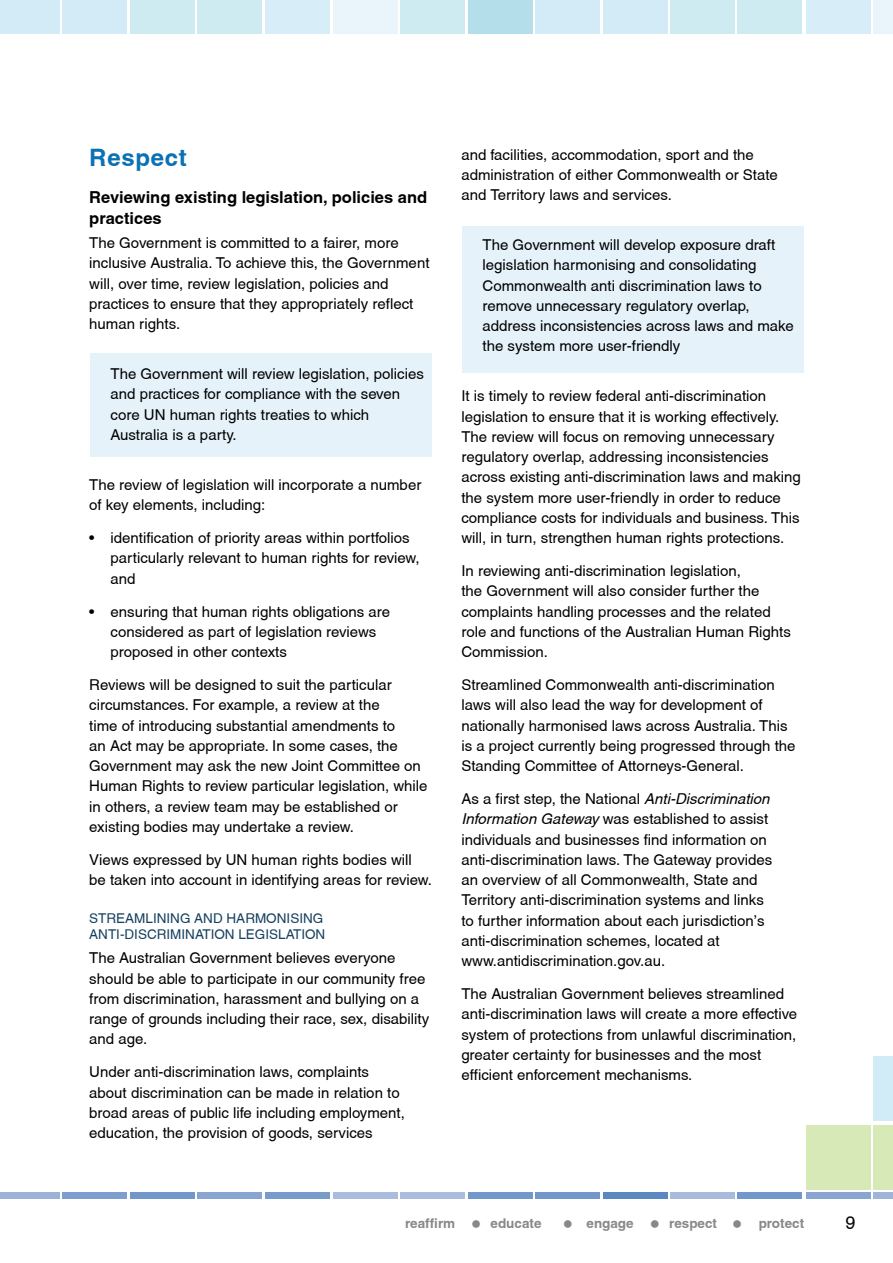
<style>
.page{position:relative;width:893px;height:1263px;background:#fff}
.page>*{position:absolute;margin:0;border:0;box-sizing:border-box;transform-origin:0 0}
.t1{font:700 24px "Helvetica";letter-spacing:.03em;color:#0c71b4}
.t2{font:18px "Helvetica";color:#000}
.t3{font:700 16.5px/20.2px "Helvetica";color:#000}
.t4{font:15px/20.2px "Helvetica";color:#000}
.t5{font:13.5px "Helvetica";color:#17415f}
.t6{font:700 13.5px "Helvetica";color:#87888a}
.s1{font-style:italic}
</style>
<div class="page">
<div style="left:806px;top:1192px;width:64px;height:7px;background:#89a5d2"></div>
<div style="left:873px;top:1192px;width:20px;height:7px;background:#9fb4d9"></div>
<div style="left:400px;top:1192px;width:65px;height:7px;background:#abbcde"></div>
<div style="left:468px;top:1192px;width:64px;height:7px;background:#7297ca"></div>
<div style="left:535px;top:1192px;width:65px;height:7px;background:#7297ca"></div>
<div style="left:603px;top:1192px;width:64px;height:7px;background:#5a89c2"></div>
<div style="left:670px;top:1192px;width:65px;height:7px;background:#a9bbdd"></div>
<div style="left:738px;top:1192px;width:64px;height:7px;background:#7297ca"></div>
<div style="left:265px;top:1192px;width:65px;height:7px;background:#799bcc"></div>
<div style="left:333px;top:1192px;width:65px;height:7px;background:#abbcde"></div>
<div style="left:0;top:1192px;width:60px;height:7px;background:#9db2d8"></div>
<div style="left:62px;top:1192px;width:65px;height:7px;background:#7e9ece"></div>
<div style="left:130px;top:1192px;width:65px;height:7px;background:#7297ca"></div>
<div style="left:197px;top:1192px;width:65px;height:7px;background:#89a5d2"></div>
<div style="left:806px;top:0;width:64px;height:34px;background:#d7edf8"></div>
<div style="left:873px;top:0;width:20px;height:34px;background:#eaf4fb"></div>
<div style="left:400px;top:0;width:65px;height:34px;background:#cdebf0"></div>
<div style="left:468px;top:0;width:64px;height:34px;background:#b3deea"></div>
<div style="left:535px;top:0;width:65px;height:34px;background:#d2ebf7"></div>
<div style="left:603px;top:0;width:64px;height:34px;background:#d2ebf7"></div>
<div style="left:670px;top:0;width:65px;height:34px;background:#cdebf0"></div>
<div style="left:738px;top:0;width:64px;height:34px;background:#cdebf0"></div>
<div style="left:265px;top:0;width:65px;height:34px;background:#d7edf8"></div>
<div style="left:333px;top:0;width:65px;height:34px;background:#eaf4fb"></div>
<div style="left:0;top:0;width:60px;height:34px;background:#d2ebf7"></div>
<div style="left:62px;top:0;width:65px;height:34px;background:#d2ebf7"></div>
<div style="left:130px;top:0;width:65px;height:34px;background:#cdebf0"></div>
<div style="left:197px;top:0;width:65px;height:34px;background:#cdebf0"></div>
<div style="left:806px;top:1125px;width:64px;height:64px;background:#d8e9b8"></div>
<div style="left:873px;top:1125px;width:20px;height:64px;background:#d8e9b8"></div>
<div style="left:873px;top:1056px;width:20px;height:65px;background:#d1ebf7"></div>
<div style="left:462px;top:226px;width:341px;height:146px;background:#e5f2fa"></div>
<div style="left:90px;top:353px;width:342px;height:103px;background:#e5f2fa"></div>
<h1 class="t1" style="left:89px;top:143px;width:99px">Respect</h1>
<p class="t3" style="left:89px;top:187px;width:339px">Reviewing existing legislation, policies and practices</p>
<p class="t4" style="left:89px;top:233px;width:342px">The Government is committed to a fairer, more inclusive Australia. To achieve this, the Government will, over time, review legislation, policies and practices to ensure that they appropriately reflect human rights.</p>
<p class="t4" style="left:111px;top:364px;width:315px">The Government will review legislation, policies and practices for compliance with the seven core UN human rights treaties to which Australia is a party.</p>
<p class="t4" style="left:89px;top:474px;width:334px">The review of legislation will incorporate a number of key elements, including:</p>
<p class="t4" style="left:111px;top:528px;width:311px;text-indent:-21px">• identification of priority areas within portfolios particularly relevant to human rights for review, and</p>
<p class="t4" style="left:111px;top:601px;width:281px;text-indent:-21px">• ensuring that human rights obligations are considered as part of legislation reviews proposed in other contexts</p>
<p class="t4" style="left:89px;top:675px;width:340px">Reviews will be designed to suit the particular circumstances. For example, a review at the<br>time of introducing substantial amendments to<br>an Act may be appropriate. In some cases, the Government may ask the new Joint Committee on Human Rights to review particular legislation, while in others, a review team may be established or existing bodies may undertake a review.</p>
<p class="t4" style="left:89px;top:849px;width:344px">Views expressed by UN human rights bodies will be taken into account in identifying areas for review.</p>
<p class="t5" style="left:89px;top:910px;width:46px">Str eamlining</p>
<p class="t5" style="left:194px;top:910px;width:43px">an d harm</p>
<p class="t5" style="left:266px;top:910px;width:19px">onising</p>
<p class="t5" style="left:89px;top:926px;width:9px">anti</p>
<p class="t5" style="left:120px;top:926px;width:23px">-discriminati</p>
<p class="t5" style="left:214px;top:926px;width:49px">on legislati</p>
<p class="t5" style="left:305px;top:926px;width:20px">on</p>
<p class="t4" style="left:89px;top:948px;width:341px">The Australian Government believes everyone should be able to participate in our community free from discrimination, harassment and bullying on a range of grounds including their race, sex, disability and age.</p>
<p class="t4" style="left:89px;top:1062px;width:317px">Under anti-discrimination laws, complaints about discrimination can be made in relation to broad areas of public life including employment, education, the provision of goods, services</p>
<p class="t4" style="left:461px;top:144px;width:318px">and facilities, accommodation, sport and the administration of either Commonwealth or State and Territory laws and services.</p>
<p class="t4" style="left:483px;top:235px;width:313px">The Government will develop exposure draft legislation harmonising and consolidating Commonwealth anti discrimination laws to remove unnecessary regulatory overlap, address inconsistencies across laws and make the system more user-friendly</p>
<p class="t4" style="left:461px;top:386px;width:341px">It is timely to review federal anti-discrimination legislation to ensure that it is working effectively.<br>The review will focus on removing unnecessary regulatory overlap, addressing inconsistencies across existing anti-discrimination laws and making the system more user-friendly in order to reduce compliance costs for individuals and business. This will, in turn, strengthen human rights protections.</p>
<p class="t4" style="left:461px;top:561px;width:331px">In reviewing anti-discrimination legislation,<br>the Government will also consider further the complaints handling processes and the related role and functions of the Australian Human Rights Commission.</p>
<p class="t4" style="left:461px;top:675px;width:336px">Streamlined Commonwealth anti-discrimination laws will also lead the way for development of nationally harmonised laws across Australia. This is a project currently being progressed through the Standing Committee of Attorneys-General.</p>
<p class="t4" style="left:461px;top:789px;width:313px">As a first step, the National <span class="s1">Anti-Discrimination Information Gateway</span> was established to assist individuals and businesses find information on anti-discrimination laws. The Gateway provides an overview of all Commonwealth, State and Territory anti-discrimination systems and links to further information about each jurisdiction’s anti‑discrimination schemes, located at www.antidiscrimination.gov.au.</p>
<p class="t4" style="left:461px;top:984px;width:337px">The Australian Government believes streamlined anti-discrimination laws will create a more effective system of protections from unlawful discrimination, greater certainty for businesses and the most efficient enforcement mechanisms.</p>
<p class="t6" style="left:405px;top:1215px;width:52px">reaffirm</p>
<p class="t6" style="left:491px;top:1215px;width:53px">educate</p>
<p class="t6" style="left:587px;top:1215px;width:49px">engage</p>
<p class="t6" style="left:669px;top:1215px;width:50px">respect</p>
<p class="t6" style="left:759px;top:1215px;width:47px">protect</p>
<p class="t2" style="left:845px;top:1212px;width:12px">9</p>
</div>
